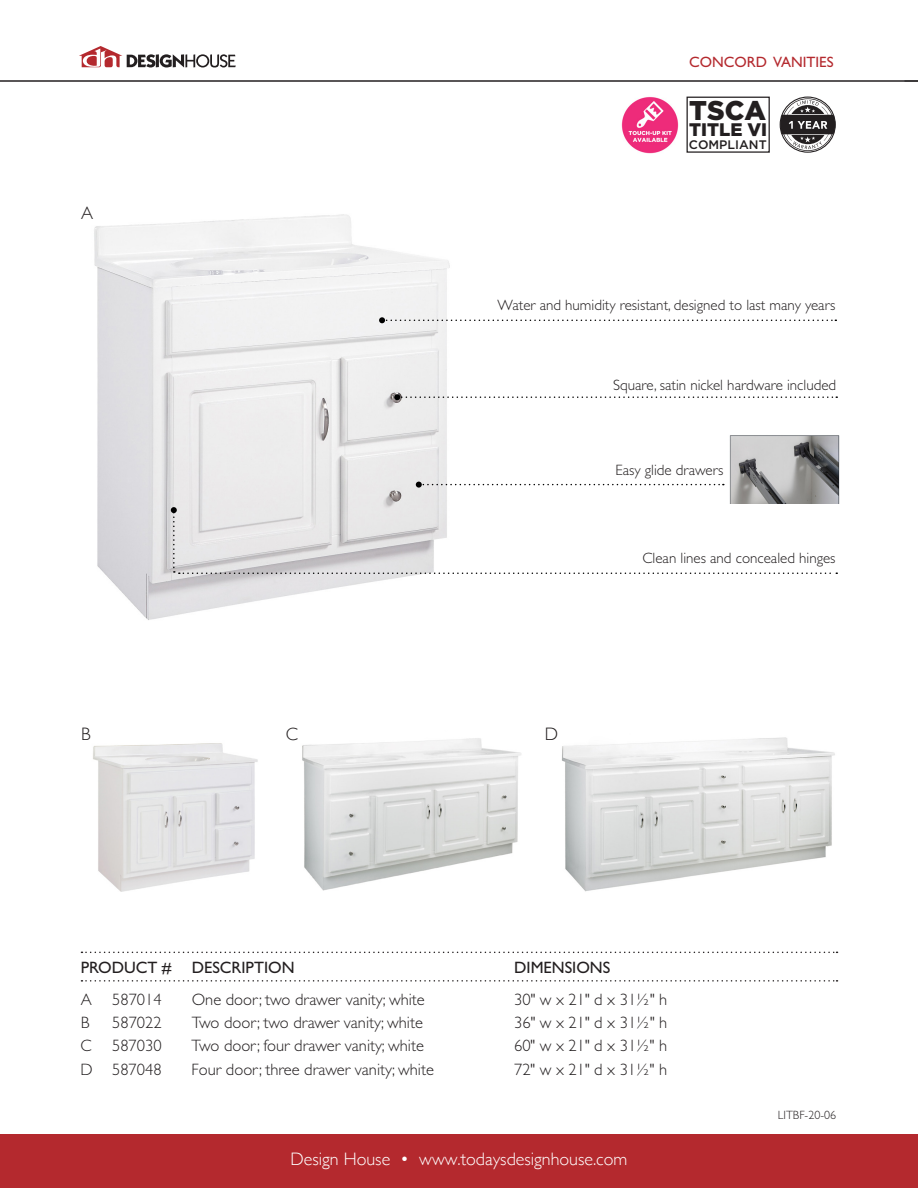
<style>
.page{position:relative;width:918px;height:1188px;background:#fff}
.page>*{position:absolute;margin:0;border:0;box-sizing:border-box;transform-origin:0 0}
.t1{font:900 27.15px "Gotham";color:#231f20}
.t2{font:900 18.15px "Gotham";color:#231f20}
.t3{font:300 18px "Gill Sans";color:#fff}
.t4{font:300 18px "Gill Sans";color:#231f20}
.t5{font:300 16.5px "Gill Sans Std";color:#231f20}
.t6{font:16.5px "Gill Sans Std";color:#231f20}
.t7{font:300 15px "Gill Sans Std";color:#231f20}
.t8{font:15px "Gill Sans Std";color:#b4292e}
.t9{font:500 12.3px "Gotham";color:#231f20}
.t10{font:300 12px "Gill Sans Std";color:#231f20}
</style>
<div class="page">
<hr style="left:0;top:81px;width:918px;height:1px;background:#231f20">
<svg style="left:79px;top:46px;width:157px;height:22px"></svg>
<svg style="left:904px;top:81px;width:14px;height:1px"></svg>
<img style="left:93px;top:743px;width:165px;height:149px">
<img style="left:94px;top:214px;width:356px;height:406px">
<svg style="left:379px;top:317px;width:457px;height:6px"></svg>
<svg style="left:394px;top:394px;width:443px;height:6px"></svg>
<svg style="left:171px;top:507px;width:666px;height:67px"></svg>
<div style="left:0;top:1134px;width:918px;height:54px;background:#b4292e"></div>
<div style="left:687px;top:97px;width:83px;height:56px;border:1px solid #231f20"></div>
<img style="left:621px;top:96px;width:58px;height:58px">
<svg style="left:780px;top:97px;width:56px;height:56px"></svg>
<img style="left:562px;top:737px;width:273px;height:155px">
<svg style="left:416px;top:482px;width:308px;height:6px"></svg>
<img style="left:729px;top:435px;width:111px;height:68px">
<svg style="left:81px;top:952px;width:757px;height:1px"></svg>
<svg style="left:81px;top:980px;width:757px;height:2px"></svg>
<img style="left:302px;top:738px;width:219px;height:153px">
<p class="t8" style="left:689px;top:54px;width:146px">CONCORD VANITIES</p>
<h1 class="t1" style="left:689px;top:94px;width:78px">TSCA</h1>
<p class="t4" style="left:81px;top:199px;width:14px">A</p>
<p class="t2" style="left:689px;top:119px;width:80px">TITLE VI</p>
<p class="t9" style="left:689px;top:137px;width:79px">COMPLIANT</p>
<p class="t7" style="left:498px;top:297px;width:340px">Water and humidity resistant, designed to last many years</p>
<p class="t7" style="left:613px;top:376px;width:224px">Square, satin nickel hardware included</p>
<p class="t7" style="left:615px;top:462px;width:110px">Easy glide drawers</p>
<p class="t7" style="left:642px;top:549px;width:195px">Clean lines and concealed hinges</p>
<p class="t4" style="left:81px;top:720px;width:11px">B</p>
<p class="t4" style="left:286px;top:720px;width:14px">C</p>
<p class="t4" style="left:545px;top:720px;width:15px">D</p>
<p class="t6" style="left:81px;top:958px;width:215px">PRODUCT # DESCRIPTION</p>
<p class="t6" style="left:514px;top:958px;width:98px">DIMENSIONS</p>
<p class="t5" style="left:81px;top:990px;width:82px">A 587014</p>
<p class="t5" style="left:192px;top:990px;width:235px">One door; two drawer vanity; white</p>
<p class="t5" style="left:514px;top:990px;width:155px">30" w x 21" d x 31½" h</p>
<p class="t5" style="left:81px;top:1013px;width:10px">B</p>
<p class="t5" style="left:112px;top:1013px;width:51px">587022</p>
<p class="t5" style="left:192px;top:1013px;width:233px">Two door; two drawer vanity; white</p>
<p class="t5" style="left:514px;top:1013px;width:155px">36" w x 21" d x 31½" h</p>
<p class="t5" style="left:81px;top:1037px;width:82px">C 587030</p>
<p class="t5" style="left:192px;top:1037px;width:234px">Two door; four drawer vanity; white</p>
<p class="t5" style="left:514px;top:1037px;width:155px">60" w x 21" d x 31½" h</p>
<p class="t5" style="left:81px;top:1060px;width:82px">D 587048</p>
<p class="t5" style="left:192px;top:1060px;width:244px">Four door; three drawer vanity; white</p>
<p class="t5" style="left:514px;top:1060px;width:155px">72" w x 21" d x 31½" h</p>
<p class="t3" style="left:291px;top:1145px;width:338px">Design House • www.todaysdesignhouse.com</p>
<p class="t10" style="left:778px;top:1108px;width:60px">LITBF-20-06</p>
</div>
